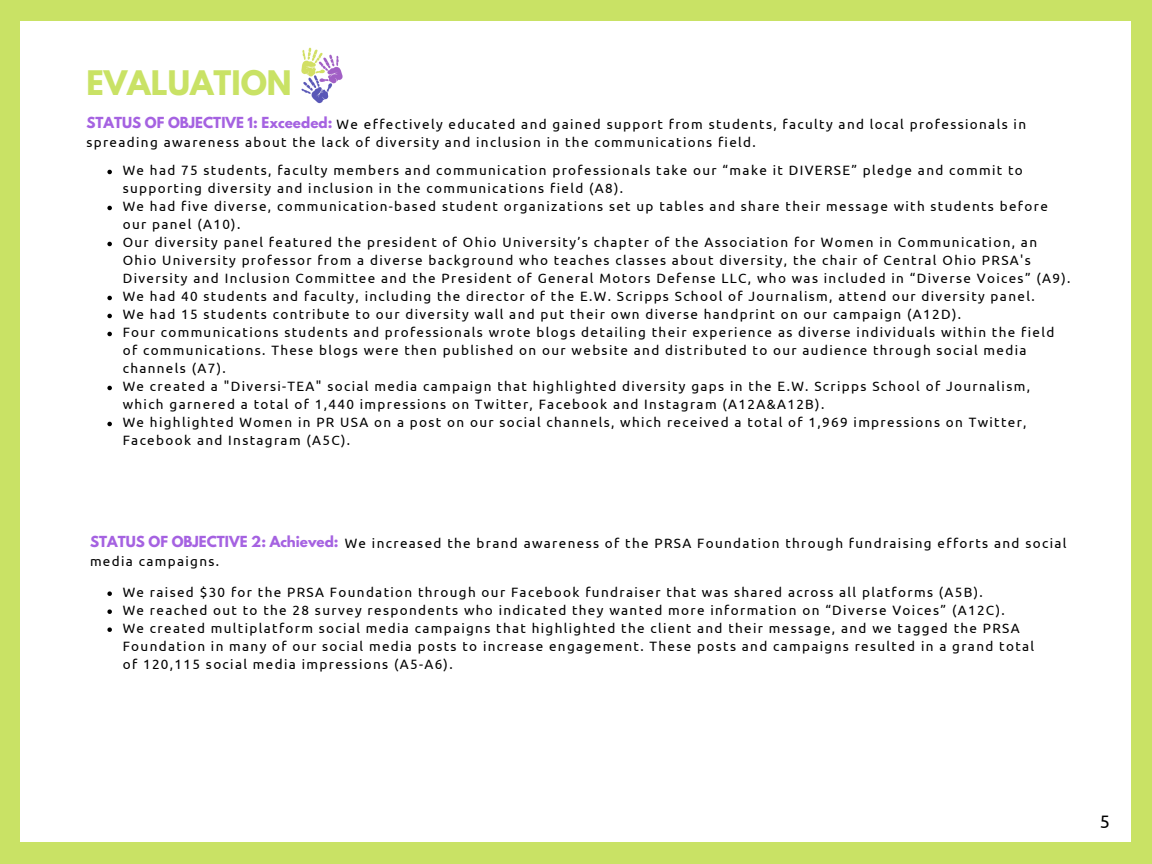
<style>
.page{position:relative;width:1152px;height:864px;background:#c9e265}
.page>*{position:absolute;margin:0;border:0;box-sizing:border-box;transform-origin:0 0}
.t1{font:700 30px "League Spartan";color:#c9e265}
.t2{font:18px "Ubuntu";color:#000}
.t3{font:13.5px/18px "Ubuntu";letter-spacing:.1em;color:#000}
.s1{font-family:"League Spartan";font-weight:700;color:#a562e1}
</style>
<div class="page">
<div style="left:21px;top:22px;width:1110px;height:820px;background:#fff"></div>
<svg style="left:107px;top:170px;width:5px;height:4px"></svg>
<svg style="left:107px;top:206px;width:5px;height:4px"></svg>
<svg style="left:107px;top:242px;width:5px;height:4px"></svg>
<svg style="left:107px;top:296px;width:5px;height:4px"></svg>
<svg style="left:107px;top:314px;width:5px;height:4px"></svg>
<svg style="left:107px;top:332px;width:5px;height:4px"></svg>
<svg style="left:107px;top:386px;width:5px;height:4px"></svg>
<svg style="left:107px;top:422px;width:5px;height:4px"></svg>
<svg style="left:107px;top:591px;width:5px;height:5px"></svg>
<svg style="left:107px;top:609px;width:5px;height:5px"></svg>
<svg style="left:107px;top:627px;width:5px;height:5px"></svg>
<img style="left:301px;top:47px;width:42px;height:56px">
<h1 class="t1" style="left:86px;top:68px;width:207px">EVALUATION</h1>
<p class="t3" style="left:86px;top:115px;width:941px"><span class="s1">STATUS OF OBJECTIVE 1: Exceeded:</span> We effectively educated and gained support from students, faculty and local professionals in spreading awareness about the lack of diversity and inclusion in the communications field.</p>
<p class="t3" style="left:123px;top:161px;width:949px">We had 75 students, faculty members and communication professionals take our “make it DIVERSE” pledge and commit to supporting diversity and inclusion in the communications field (A8).<br>We had five diverse, communication-based student organizations set up tables and share their message with students before our panel (A10).<br>Our diversity panel featured the president of Ohio University’s chapter of the Association for Women in Communication, an Ohio University professor from a diverse background who teaches classes about diversity, the chair of Central Ohio PRSA's Diversity and Inclusion Committee and the President of General Motors Defense LLC, who was included in “Diverse Voices” (A9).<br>We had 40 students and faculty, including the director of the E.W. Scripps School of Journalism, attend our diversity panel.<br>We had 15 students contribute to our diversity wall and put their own diverse handprint on our campaign (A12D).<br>Four communications students and professionals wrote blogs detailing their experience as diverse individuals within the field of communications. These blogs were then published on our website and distributed to our audience through social media channels (A7).<br>We created a "Diversi-TEA" social media campaign that highlighted diversity gaps in the E.W. Scripps School of Journalism, which garnered a total of 1,440 impressions on Twitter, Facebook and Instagram (A12A&amp;A12B).<br>We highlighted Women in PR USA on a post on our social channels, which received a total of 1,969 impressions on Twitter, Facebook and Instagram (A5C).</p>
<p class="t3" style="left:90px;top:534px;width:978px"><span class="s1">STATUS OF OBJECTIVE 2: Achieved:</span> We increased the brand awareness of the PRSA Foundation through fundraising efforts and social media campaigns.</p>
<p class="t3" style="left:123px;top:583px;width:913px">We raised $30 for the PRSA Foundation through our Facebook fundraiser that was shared across all platforms (A5B).<br>We reached out to the 28 survey respondents who indicated they wanted more information on “Diverse Voices” (A12C).<br>We created multiplatform social media campaigns that highlighted the client and their message, and we tagged the PRSA Foundation in many of our social media posts to increase engagement. These posts and campaigns resulted in a grand total of 120,115 social media impressions (A5-A6).</p>
<h2 class="t2" style="left:1100px;top:811px;width:12px">5</h2>
</div>
